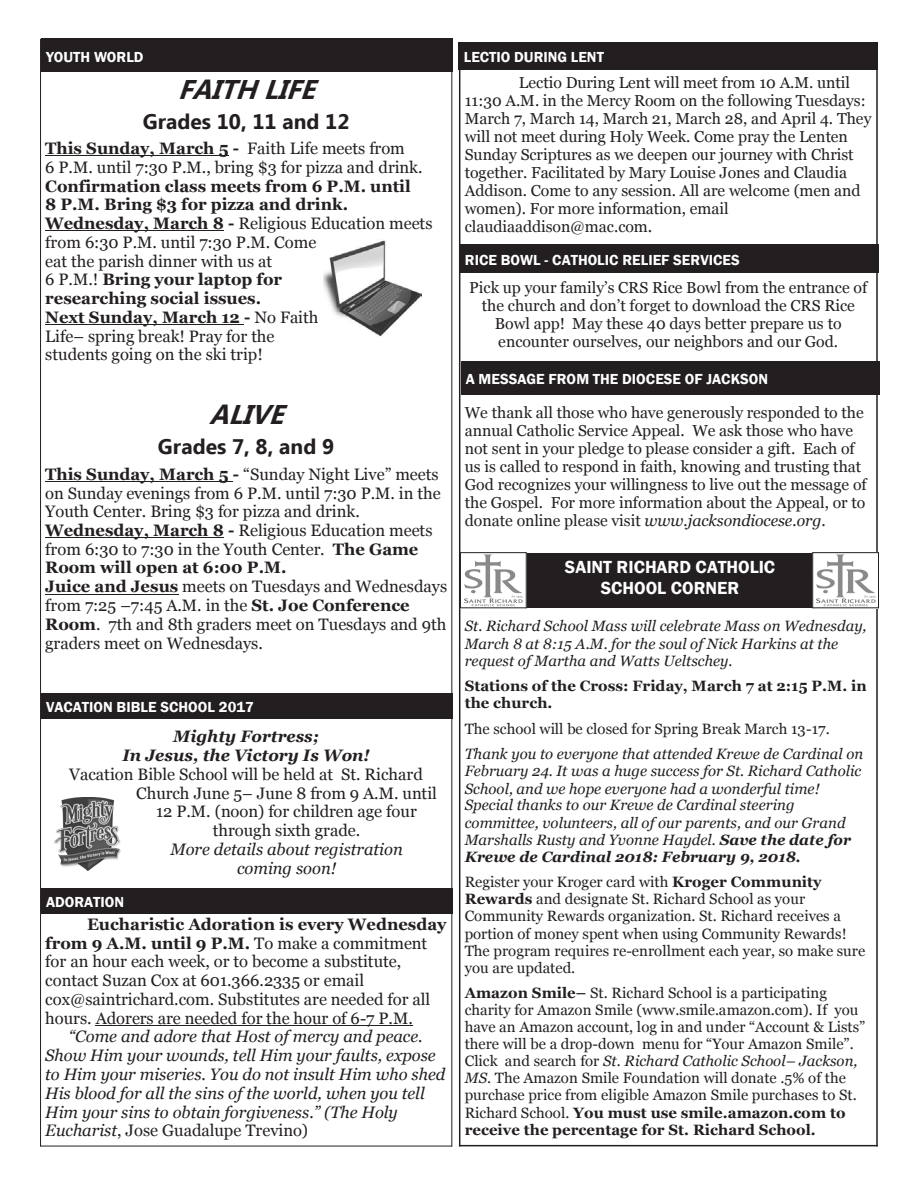
<style>
.page{position:relative;width:919px;height:1189px;background:#fff}
.page>*{position:absolute;margin:0;border:0;box-sizing:border-box;transform-origin:0 0}
.t1{font:italic 700 27px "Ebrima";color:#231f20}
.t2{font:700 21px "Ebrima";color:#231f20}
.t3{font:600 18px/20.5px "Franklin Gothic";color:#fff;text-align:center}
.t4{font:16.5px/18.8px "Georgia";color:#231f20}
.t5{font:italic 16.5px "Georgia";color:#231f20}
.t6{font:700 16.5px "Georgia";color:#231f20}
.t7{font:italic 700 16.5px "Georgia";color:#231f20}
.t8{font:15.9px/17.9px "Georgia";color:#231f20}
.t9{font:15px/17.1px "Georgia";color:#231f20}
.t10{font:italic 15px/17.1px "Georgia";color:#231f20}
.t11{font:600 15px "Franklin Gothic";color:#fff}
.t12{font:700 15px/17px "Georgia";color:#231f20}
.s1{font-weight:700}
.s2{font-weight:400}
.s3{font-style:italic}
.s4{font-size:16.5px}
.s5{font-style:normal}
</style>
<div class="page">
<hr style="left:40px;top:39px;width:1px;height:1107px;background:#231f20">
<hr style="left:451px;top:39px;width:1px;height:1107px;background:#231f20">
<hr style="left:40px;top:1145px;width:412px;height:1px;background:#231f20">
<hr style="left:45px;top:155px;width:183px;height:1px;background:#231f20">
<hr style="left:45px;top:230px;width:179px;height:1px;background:#231f20">
<hr style="left:45px;top:324px;width:199px;height:1px;background:#231f20">
<hr style="left:45px;top:481px;width:188px;height:1px;background:#231f20">
<hr style="left:45px;top:537px;width:179px;height:1px;background:#231f20">
<hr style="left:45px;top:593px;width:133px;height:1px;background:#231f20">
<hr style="left:96px;top:1024px;width:317px;height:1px;background:#231f20">
<hr style="left:459px;top:70px;width:1px;height:1076px;background:#231f20">
<hr style="left:876px;top:70px;width:1px;height:1076px;background:#231f20">
<hr style="left:459px;top:1144px;width:418px;height:2px;background:#231f20">
<div style="left:461px;top:361px;width:418px;height:33px;background:#231f20"></div>
<div style="left:41px;top:39px;width:410px;height:33px;background:#231f20"></div>
<div style="left:517px;top:553px;width:305px;height:54px;background:#231f20"></div>
<img style="left:813px;top:553px;width:65px;height:54px">
<hr style="left:878px;top:552px;width:1px;height:56px;background:#231f20">
<hr style="left:812px;top:552px;width:66px;height:1px;background:#231f20">
<hr style="left:812px;top:607px;width:66px;height:1px;background:#231f20">
<img style="left:461px;top:553px;width:65px;height:54px">
<hr style="left:460px;top:552px;width:1px;height:56px;background:#231f20">
<hr style="left:526px;top:552px;width:1px;height:56px;background:#231f20">
<hr style="left:460px;top:552px;width:66px;height:1px;background:#231f20">
<hr style="left:460px;top:607px;width:66px;height:1px;background:#231f20">
<div style="left:41px;top:888px;width:410px;height:25px;background:#231f20"></div>
<div style="left:459px;top:42px;width:418px;height:28px;background:#231f20"></div>
<div style="left:41px;top:694px;width:410px;height:24px;background:#231f20"></div>
<img style="left:55px;top:797px;width:66px;height:73px">
<div style="left:460px;top:245px;width:418px;height:27px;background:#231f20"></div>
<img style="left:323px;top:240px;width:98px;height:97px">
<p class="t11" style="left:46px;top:47px;width:99px">YOUTH WORLD</p>
<p class="t1" style="left:178px;top:69px;width:152px">FAITHLIFE</p>
<p class="t2" style="left:143px;top:106px;width:208px">Grades 10, 11 and 12</p>
<p class="t4" style="left:45px;top:139px;width:389px"><span class="s1">This Sunday, March 5 -</span> Faith Life meets from<br>6 P.M. until 7:30 P.M., bring $3 for pizza and drink.<br><span class="s1">Confirmation class meets from 6 P.M. until<br>8 P.M. Bring $3 for pizza and drink.<br>Wednesday, March 8 -</span> Religious Education meets from 6:30 P.M. until 7:30 P.M. Come<br>eat the parish dinner with us at<br>6 P.M.! <span class="s1">Bring your laptop for<br>researching social issues.<br>Next Sunday, March 12 -</span> No Faith<br>Life– spring break! Pray for the<br>students going on the ski trip!</p>
<p class="t1" style="left:209px;top:395px;width:90px">ALIVE</p>
<p class="t2" style="left:158px;top:431px;width:178px">Grades 7, 8, and 9</p>
<p class="t4" style="left:45px;top:465px;width:403px"><span class="s1">This Sunday, March 5 -</span> “Sunday Night Live” meets on Sunday evenings from 6 P.M. until 7:30 P.M. in the Youth Center. Bring $3 for pizza and drink.<br><span class="s1">Wednesday, March 8 -</span> Religious Education meets from 6:30 to 7:30 in the Youth Center. <span class="s1">The Game Room will open at 6:00 P.M.<br>Juice and Jesus</span> meets on Tuesdays and Wednesdays from 7:25 –7:45 A.M. in the <span class="s1">St. Joe Conference Room</span>. 7th and 8th graders meet on Tuesdays and 9th graders meet on Wednesdays.</p>
<p class="t11" style="left:46px;top:698px;width:209px">VACATION BIBLE SCHOOL 2017</p>
<p class="t7" style="left:173px;top:726px;width:147px">Mighty Fortress;</p>
<p class="t7" style="left:122px;top:744px;width:249px">In Jesus, the Victory Is Won!</p>
<p class="t4" style="left:69px;top:765px;width:355px">Vacation Bible School will be held at St. Richard</p>
<p class="t4" style="left:136px;top:783px;width:302px">Church June 5– June 8 from 9 A.M. until</p>
<p class="t4" style="left:156px;top:802px;width:262px">12 P.M. (noon) for children age four</p>
<p class="t4" style="left:213px;top:821px;width:149px">through sixth grade.</p>
<p class="t5" style="left:170px;top:838px;width:234px">More details about registration</p>
<p class="t5" style="left:237px;top:857px;width:101px">coming soon!</p>
<p class="t11" style="left:46px;top:892px;width:80px">ADORATION</p>
<p class="t6" style="left:87px;top:913px;width:361px">Eucharistic Adoration is every Wednesday</p>
<p class="t6" style="left:45px;top:932px;width:383px">from 9 A.M. until 9 P.M. <span class="s2">To make a commitment</span></p>
<p class="t4" style="left:45px;top:952px;width:357px">for an hour each week, or to become a substitute,</p>
<p class="t4" style="left:45px;top:971px;width:320px">contact Suzan Cox at 601.366.2335 or email</p>
<p class="t4" style="left:45px;top:990px;width:386px">cox@saintrichard.com. Substitutes are needed for all</p>
<p class="t4" style="left:45px;top:1008px;width:369px">hours. Adorers are needed for the hour of 6-7 P.M.</p>
<p class="t5" style="left:69px;top:1026px;width:355px">“Come and adore that Host of mercy and peace.</p>
<p class="t5" style="left:45px;top:1045px;width:392px">Show Him your wounds, tell Him your faults, expose</p>
<p class="t5" style="left:45px;top:1063px;width:401px">to Him your miseries. You do not insult Him who shed</p>
<p class="t5" style="left:45px;top:1082px;width:381px">His blood for all the sins of the world, when you tell</p>
<p class="t5" style="left:45px;top:1101px;width:354px">Him your sins to obtain forgiveness.” (The Holy</p>
<p class="t4" style="left:45px;top:1121px;width:264px"><span class="s3">Eucharist</span>, Jose Guadalupe Trevino)</p>
<p class="t11" style="left:464px;top:48px;width:142px">LECTIO DURING LENT</p>
<p class="t8" style="left:464px;top:74px;width:408px;text-indent:54px">Lectio During Lent will meet from 10 A.M. until 11:30 A.M. in the Mercy Room on the following Tuesdays:<br>March 7, March 14, March 21, March 28, and April 4. They will not meet during Holy Week. Come pray the Lenten Sunday Scriptures as we deepen our journey with Christ together. Facilitated by Mary Louise Jones and Claudia Addison. Come to any session. All are welcome (men and women). For more information, email claudiaaddison@mac.com<span class="s4">.</span></p>
<p class="t11" style="left:465px;top:250px;width:276px">RICE BOWL - CATHOLIC RELIEF SERVICES</p>
<p class="t8" style="left:469px;top:279px;width:399px;text-align:center">Pick up your family’s CRS Rice Bowl from the entrance of the church and don’t forget to download the CRS Rice Bowl app! May these 40 days better prepare us to encounter ourselves, our neighbors and our God.</p>
<p class="t11" style="left:466px;top:369px;width:304px">A MESSAGE FROM THE DIOCESE OF JACKSON</p>
<p class="t8" style="left:464px;top:404px;width:403px">We thank all those who have generously responded to the annual Catholic Service Appeal. We ask those who have not sent in your pledge to please consider a gift. Each of us is called to respond in faith, knowing and trusting that God recognizes your willingness to live out the message of the Gospel. For more information about the Appeal, or to donate online please visit <span class="s3">www.jacksondiocese.org</span>.</p>
<p class="t3" style="left:565px;top:557px;width:212px">SAINT RICHARD CATHOLIC<br>SCHOOL CORNER</p>
<p class="t10" style="left:464px;top:617px;width:403px">St. Richard School Mass will celebrate Mass on Wednesday,<br>March 8 at 8:15 A.M. for the soul of Nick Harkins at the request of Martha and Watts Ueltschey.</p>
<p class="t12" style="left:464px;top:677px;width:403px">Stations of the Cross: Friday, March 7 at 2:15 P.M. in the church.</p>
<p class="t10" style="left:464px;top:716px;width:400px;line-height:25.5px"><span class="s5">The school will be closed for Spring Break March 13-17.<br></span>Thank you to everyone that attended Krewe de Cardinal on</p>
<p class="t10" style="left:464px;top:762px;width:398px">February 24. It was a huge success for St. Richard Catholic School, and we hope everyone had a wonderful time!<br>Special thanks to our Krewe de Cardinal steering committee, volunteers, all of our parents, and our Grand Marshalls Rusty and Yvonne Haydel. <span class="s1">Save the date for Krewe de Cardinal 2018: February 9, 2018.</span></p>
<p class="t9" style="left:464px;top:873px;width:402px">Register your Kroger card with <span class="s1">Kroger Community Rewards</span> and designate St. Richard School as your Community Rewards organization. St. Richard receives a portion of money spent when using Community Rewards!<br>The program requires re-enrollment each year, so make sure you are updated.</p>
<p class="t9" style="left:464px;top:984px;width:402px"><span class="s1">Amazon Smile–</span> St. Richard School is a participating charity for Amazon Smile (www.smile.amazon.com). If you have an Amazon account, log in and under “Account &amp; Lists” there will be a drop-down menu for “Your Amazon Smile”.<br>Click and search for <span class="s3">St. Richard Catholic School– Jackson, MS</span>. The Amazon Smile Foundation will donate .5% of the purchase price from eligible Amazon Smile purchases to St.<br>Richard School. <span class="s1">You must use smile.amazon.com to receive the percentage for St. Richard School.</span></p>
</div>
